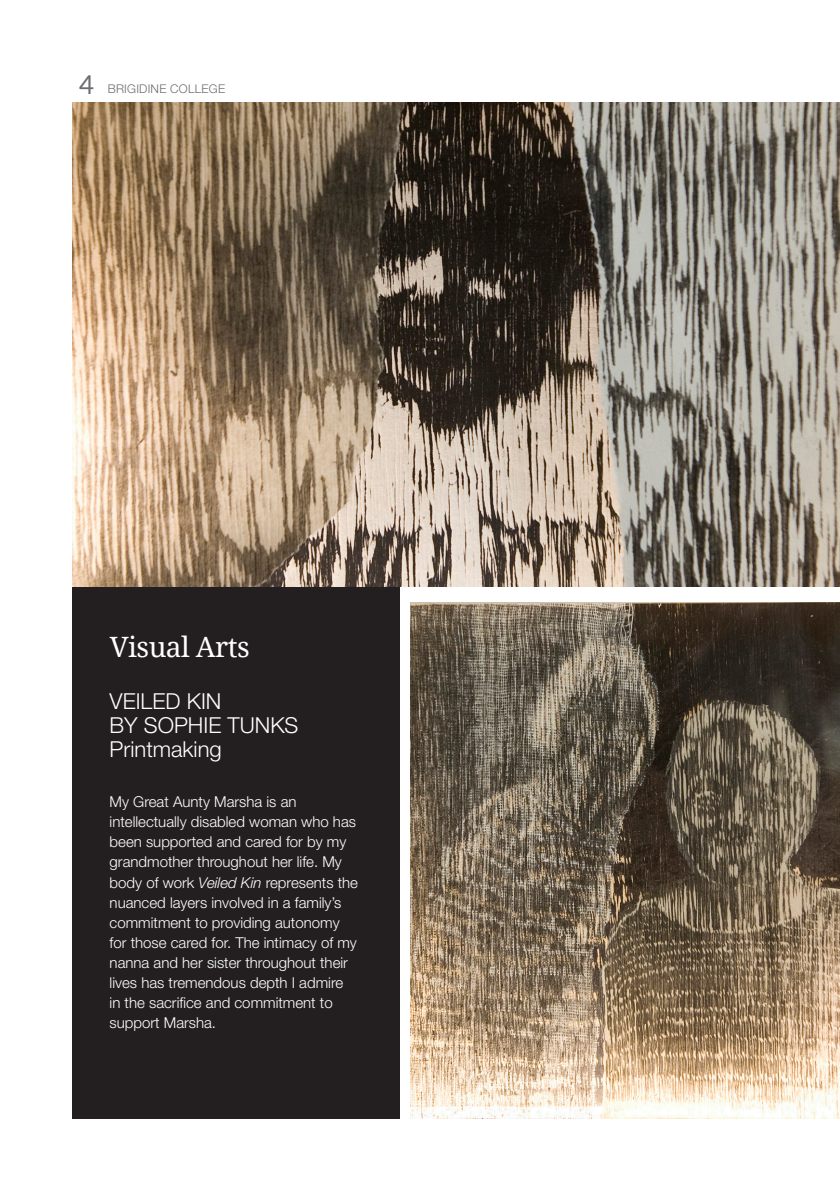
<style>
.page{position:relative;width:840px;height:1191px;background:#fff}
.page>*{position:absolute;margin:0;border:0;box-sizing:border-box;transform-origin:0 0}
.t1{font:28px "Droid Serif";letter-spacing:-.02em;color:#fff}
.t2{font:300 22px "Helvetica Neue LT Std";color:#fff}
.t3{font:300 15px/20px "Helvetica Neue LT Std";color:#fff}
.t4{font:300 12px "Helvetica Neue LT Std";letter-spacing:.02em;color:#6c6d70}
.s1{font-family:"Aleo";font-weight:400;font-size:26px}
.s2{font-style:italic}
</style>
<div class="page">
<img style="left:72px;top:102px;width:767px;height:485px">
<img style="left:410px;top:602px;width:429px;height:516px">
<div style="left:72px;top:587px;width:327px;height:531px;background:#231f20"></div>
<p class="t4" style="left:79px;top:82px;width:148px"><span class="s1">4</span> BRIGIDINE COLLEGE</p>
<p class="t1" style="left:98px;top:631px;width:141px">Visual Arts</p>
<p class="t1" style="left:110px;top:631px;width:141px">Visual Arts</p>
<p class="t2" style="left:110px;top:687px;width:113px">VEILED KIN</p>
<p class="t2" style="left:110px;top:711px;width:190px">BY SOPHIE TUNKS</p>
<p class="t2" style="left:110px;top:735px;width:114px">Printmaking</p>
<p class="t3" style="left:110px;top:792px;width:250px">My Great Aunty Marsha is an intellectually disabled woman who has been supported and cared for by my grandmother throughout her life. My body of work <span class="s2">Veiled Kin</span> represents the nuanced layers involved in a family’s commitment to providing autonomy for those cared for. The intimacy of my nanna and her sister throughout their lives has tremendous depth I admire<br>in the sacrifice and commitment to support Marsha.</p>
</div>
